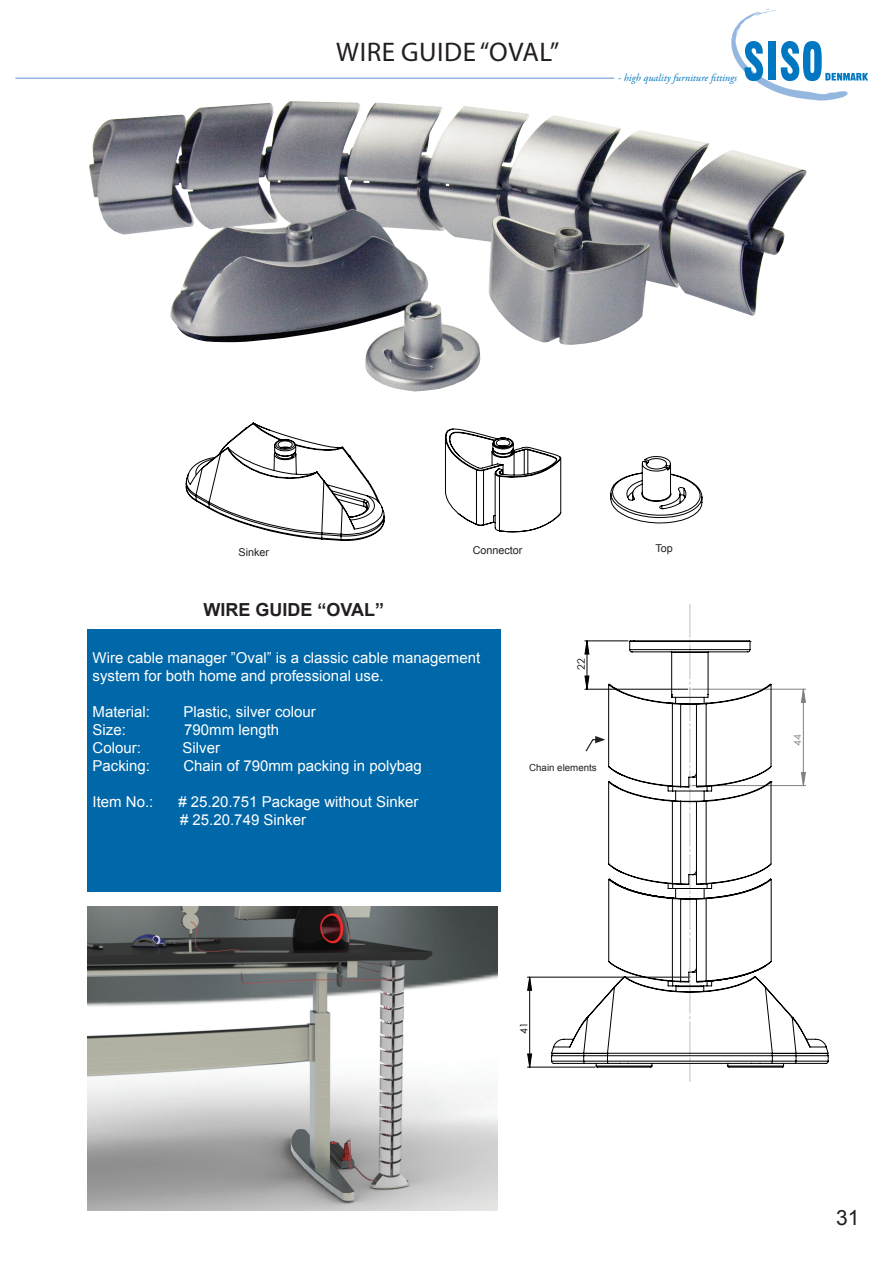
<style>
.page{position:relative;width:893px;height:1263px;background:#fff}
.page>*{position:absolute;margin:0;border:0;box-sizing:border-box;transform-origin:0 0}
.t1{font:27px "Myriad Pro";letter-spacing:.02em;color:#231f20}
.t2{font:21px "Arial";color:#231f20}
.t3{font:700 18px "Arial";color:#231f20}
.t4{font:15px/18px "Arial";color:#fff}
.t5{font:10.8px "Arial";color:#231f20}
.t6{font:italic 10.5px "Adobe Garamond Pro";color:#0077c0}
.t7{font:10.2px "Century Gothic";color:#000}
.t8{font:10.2px "Century Gothic";color:#808080}
.t9{font:9.75px "Arial";color:#231f20}
</style>
<div class="page">
<hr style="left:15px;top:78px;width:599px;height:1px;background:#94b7e0">
<svg style="left:731px;top:9px;width:137px;height:92px"></svg>
<div style="left:87px;top:629px;width:414px;height:263px;background:#0068a9"></div>
<img style="left:89px;top:101px;width:718px;height:290px">
<img style="left:88px;top:907px;width:409px;height:303px">
<svg style="left:185px;top:422px;width:518px;height:119px"></svg>
<hr style="left:527px;top:977px;width:161px;height:1px;background:#000">
<hr style="left:527px;top:1067px;width:68px;height:1px;background:#000">
<svg style="left:689px;top:604px;width:2px;height:477px"></svg>
<svg style="left:527px;top:977px;width:5px;height:90px"></svg>
<svg style="left:551px;top:640px;width:278px;height:428px"></svg>
<svg style="left:584px;top:736px;width:21px;height:17px"></svg>
<h1 class="t1" style="left:336px;top:35px;width:224px">WIRE GUIDE “OVAL”</h1>
<p class="t6" style="left:618px;top:71px;width:121px">- high quality furniture fittings</p>
<p class="t5" style="left:239px;top:545px;width:32px">Sinker</p>
<p class="t5" style="left:473px;top:543px;width:51px">Connector</p>
<p class="t5" style="left:655px;top:541px;width:19px">Top</p>
<p class="t3" style="left:204px;top:598px;width:182px">WIRE GUIDE “OVAL”</p>
<p class="t4" style="left:93px;top:649px;width:389px">Wire cable manager ”Oval” is a classic cable management system for both home and professional use.</p>
<p class="t4" style="left:93px;top:703px;width:59px">Material:</p>
<p class="t4" style="left:183px;top:703px;width:134px">Plastic, silver colour</p>
<p class="t4" style="left:93px;top:721px;width:35px">Size:</p>
<p class="t4" style="left:184px;top:721px;width:97px">790mm length</p>
<p class="t4" style="left:93px;top:739px;width:50px">Colour:</p>
<p class="t4" style="left:183px;top:739px;width:39px">Silver</p>
<p class="t4" style="left:93px;top:757px;width:59px">Packing:</p>
<p class="t4" style="left:183px;top:757px;width:240px">Chain of 790mm packing in polybag</p>
<p class="t4" style="left:93px;top:793px;width:62px">Item No.:</p>
<p class="t4" style="left:178px;top:793px;width:242px"># 25.20.751 Package without Sinker # 25.20.749 Sinker</p>
<p class="t7" style="left:574px;top:670px;width:13px;rotate:-90deg">22</p>
<p class="t9" style="left:529px;top:761px;width:69px">Chain elements</p>
<p class="t7" style="left:517px;top:1034px;width:13px;rotate:-90deg">41</p>
<p class="t8" style="left:790px;top:746px;width:13px;rotate:-90deg">44</p>
<h2 class="t2" style="left:836px;top:1203px;width:25px">31</h2>
</div>
